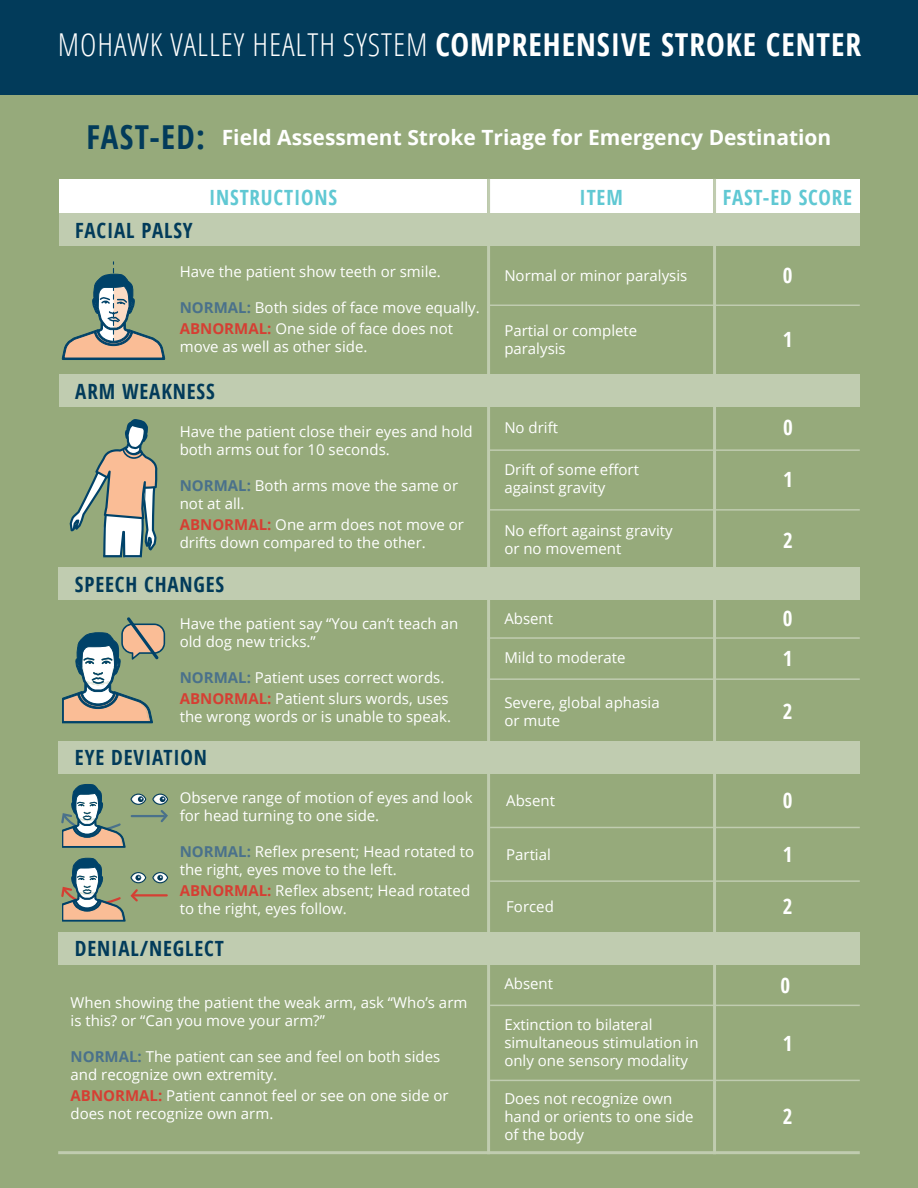
<style>
.page{position:relative;width:918px;height:1188px;background:#96aa7b}
.page>*{position:absolute;margin:0;border:0;box-sizing:border-box;transform-origin:0 0}
.t1{font:700 33px "Open Sans Condensed";letter-spacing:.04em;color:#023b5a}
.t2{font:700 31.5px "Open Sans Condensed";letter-spacing:.03em;color:#fff}
.t3{font:700 21px "Open Sans Condensed";letter-spacing:.04em;color:#023b5a}
.t4{font:700 21px "Open Sans";color:#fff}
.t5{font:700 21px "Open Sans Condensed";letter-spacing:.04em;color:#60c8d3}
.t6{font:700 21px "Open Sans Condensed";color:#fff}
.t7{font:15px/18px "Open Sans";color:#fff}
.s1{font-weight:300}
.s2{font-weight:700;color:#4a718b}
.s3{font-weight:700;color:#d53f33}
</style>
<div class="page">
<div style="left:0;top:0;width:918px;height:94px;background:#023b5a"></div>
<svg style="left:62px;top:261px;width:103px;height:99px"></svg>
<div style="left:59px;top:179px;width:428px;height:35px;background:#fff"></div>
<div style="left:489px;top:179px;width:224px;height:35px;background:#fff"></div>
<div style="left:715px;top:179px;width:145px;height:35px;background:#fff"></div>
<div style="left:59px;top:214px;width:801px;height:32px;background:#c0ccb0"></div>
<div style="left:59px;top:375px;width:801px;height:32px;background:#c0ccb0"></div>
<div style="left:58px;top:932px;width:802px;height:32px;background:#c0ccb0"></div>
<hr style="left:487px;top:179px;width:3px;height:975px;background:#c0ccb0">
<hr style="left:713px;top:179px;width:3px;height:975px;background:#c0ccb0">
<hr style="left:489px;top:305px;width:371px;height:1px;background:#c0ccb0">
<hr style="left:489px;top:449px;width:371px;height:2px;background:#c0ccb0">
<hr style="left:489px;top:509px;width:371px;height:2px;background:#c0ccb0">
<div style="left:58px;top:568px;width:802px;height:32px;background:#c0ccb0"></div>
<div style="left:58px;top:741px;width:802px;height:32px;background:#c0ccb0"></div>
<hr style="left:487px;top:637px;width:373px;height:2px;background:#c0ccb0">
<hr style="left:487px;top:678px;width:373px;height:2px;background:#c0ccb0">
<hr style="left:490px;top:827px;width:370px;height:1px;background:#c0ccb0">
<hr style="left:490px;top:880px;width:370px;height:2px;background:#c0ccb0">
<hr style="left:490px;top:1005px;width:370px;height:1px;background:#c0ccb0">
<hr style="left:490px;top:1080px;width:370px;height:1px;background:#c0ccb0">
<hr style="left:58px;top:1151px;width:802px;height:3px;background:#c0ccb0">
<svg style="left:70px;top:419px;width:87px;height:138px"></svg>
<svg style="left:62px;top:617px;width:103px;height:107px"></svg>
<div style="left:131px;top:794px;width:15px;height:10px;background:#4e746b;border-radius:50%"></div>
<svg style="left:61px;top:784px;width:83px;height:64px"></svg>
<div style="left:130px;top:794px;width:16px;height:11px;border:1px solid #023b5a;border-radius:50%"></div>
<div style="left:152px;top:794px;width:16px;height:11px;border:1px solid #023b5a;border-radius:50%"></div>
<hr style="left:132px;top:815px;width:32px;height:2px;background:#4a718b">
<svg style="left:153px;top:794px;width:15px;height:28px"></svg>
<svg style="left:131px;top:873px;width:15px;height:10px"></svg>
<div style="left:130px;top:872px;width:16px;height:11px;border:1px solid #023b5a;border-radius:50%"></div>
<svg style="left:153px;top:873px;width:15px;height:10px"></svg>
<svg style="left:154px;top:874px;width:9px;height:9px"></svg>
<div style="left:152px;top:872px;width:16px;height:11px;border:1px solid #023b5a;border-radius:50%"></div>
<hr style="left:135px;top:894px;width:32px;height:2px;background:#d53f33">
<svg style="left:61px;top:858px;width:80px;height:64px"></svg>
<p class="t2" style="left:58px;top:23px;width:805px"><span class="s1">MOHAWK VALLEY HEALTH SYSTEM</span> COMPREHENSIVE STROKE CENTER</p>
<p class="t1" style="left:87px;top:114px;width:120px">FAST-ED:</p>
<p class="t4" style="left:222px;top:122px;width:611px">Field Assessment Stroke Triage for Emergency Destination</p>
<p class="t3" style="left:75px;top:216px;width:119px">FACIAL PALSY</p>
<p class="t5" style="left:209px;top:183px;width:130px">INSTRUCTIONS</p>
<p class="t5" style="left:580px;top:183px;width:45px">ITEM</p>
<p class="t5" style="left:723px;top:183px;width:131px">FAST-ED SCORE</p>
<p class="t7" style="left:180px;top:262px;width:263px">Have the patient show teeth or smile.</p>
<p class="t7" style="left:180px;top:297px;width:302px;line-height:21px"><span class="s2">NORMAL:</span> Both sides of face move equally.<br><span class="s3">ABNORMAL:</span> One side of face does not</p>
<p class="t7" style="left:180px;top:337px;width:189px">move as well as other side.</p>
<p class="t3" style="left:75px;top:376px;width:141px">ARM WEAKNESS</p>
<p class="t7" style="left:180px;top:422px;width:295px">Have the patient close their eyes and hold both arms out for 10 seconds.</p>
<p class="t7" style="left:180px;top:476px;width:280px"><span class="s2">NORMAL:</span> Both arms move the same or not at all.</p>
<p class="t7" style="left:180px;top:515px;width:286px"><span class="s3">ABNORMAL:</span> One arm does not move or drifts down compared to the other.</p>
<p class="t3" style="left:75px;top:569px;width:151px">SPEECH CHANGES</p>
<p class="t7" style="left:180px;top:614px;width:280px">Have the patient say “You can’t teach an old dog new tricks.”</p>
<p class="t7" style="left:180px;top:667px;width:270px;line-height:21px"><span class="s2">NORMAL:</span> Patient uses correct words.<br><span class="s3">ABNORMAL:</span> Patient slurs words, uses</p>
<p class="t7" style="left:180px;top:707px;width:273px">the wrong words or is unable to speak.</p>
<p class="t3" style="left:75px;top:743px;width:134px">EYE DEVIATION</p>
<p class="t7" style="left:180px;top:788px;width:294px">Observe range of motion of eyes and look for head turning to one side.</p>
<p class="t7" style="left:180px;top:842px;width:296px"><span class="s2">NORMAL:</span> Reflex present; Head rotated to the right, eyes move to the left.</p>
<p class="t7" style="left:180px;top:881px;width:292px"><span class="s3">ABNORMAL:</span> Reflex absent; Head rotated to the right, eyes follow.</p>
<p class="t3" style="left:75px;top:934px;width:150px">DENIAL/NEGLECT</p>
<p class="t7" style="left:71px;top:993px;width:398px">When showing the patient the weak arm, ask “Who’s arm is this? or “Can you move your arm?”</p>
<p class="t7" style="left:71px;top:1047px;width:371px"><span class="s2">NORMAL:</span> The patient can see and feel on both sides and recognize own extremity.</p>
<p class="t7" style="left:71px;top:1086px;width:380px"><span class="s3">ABNORMAL:</span> Patient cannot feel or see on one side or does not recognize own arm.</p>
<p class="t7" style="left:504px;top:266px;width:185px">Normal or minor paralysis</p>
<p class="t7" style="left:504px;top:321px;width:134px">Partial or complete paralysis</p>
<p class="t7" style="left:504px;top:418px;width:55px">No drift</p>
<p class="t7" style="left:504px;top:461px;width:136px">Drift of some effort against gravity</p>
<p class="t7" style="left:504px;top:522px;width:170px">No effort against gravity or no movement</p>
<p class="t7" style="left:504px;top:609px;width:50px">Absent</p>
<p class="t7" style="left:504px;top:649px;width:123px">Mild to moderate</p>
<p class="t7" style="left:504px;top:693px;width:157px">Severe, global aphasia or mute</p>
<p class="t7" style="left:506px;top:791px;width:50px">Absent</p>
<p class="t7" style="left:506px;top:845px;width:46px">Partial</p>
<p class="t7" style="left:506px;top:897px;width:49px">Forced</p>
<p class="t7" style="left:504px;top:974px;width:50px">Absent</p>
<p class="t7" style="left:504px;top:1015px;width:196px">Extinction to bilateral simultaneous stimulation in only one sensory modality</p>
<p class="t7" style="left:504px;top:1089px;width:191px">Does not recognize own hand or orients to one side of the body</p>
<p class="t6" style="left:783px;top:261px;width:11px">0</p>
<p class="t6" style="left:783px;top:325px;width:11px">1</p>
<p class="t6" style="left:783px;top:413px;width:11px">0</p>
<p class="t6" style="left:783px;top:464px;width:11px">1</p>
<p class="t6" style="left:783px;top:525px;width:11px">2</p>
<p class="t6" style="left:783px;top:604px;width:11px">0</p>
<p class="t6" style="left:783px;top:643px;width:11px">1</p>
<p class="t6" style="left:783px;top:697px;width:11px">2</p>
<p class="t6" style="left:783px;top:785px;width:11px">0</p>
<p class="t6" style="left:783px;top:839px;width:11px">1</p>
<p class="t6" style="left:783px;top:892px;width:11px">2</p>
<p class="t6" style="left:781px;top:971px;width:11px">0</p>
<p class="t6" style="left:783px;top:1028px;width:11px">1</p>
<p class="t6" style="left:783px;top:1102px;width:11px">2</p>
</div>
